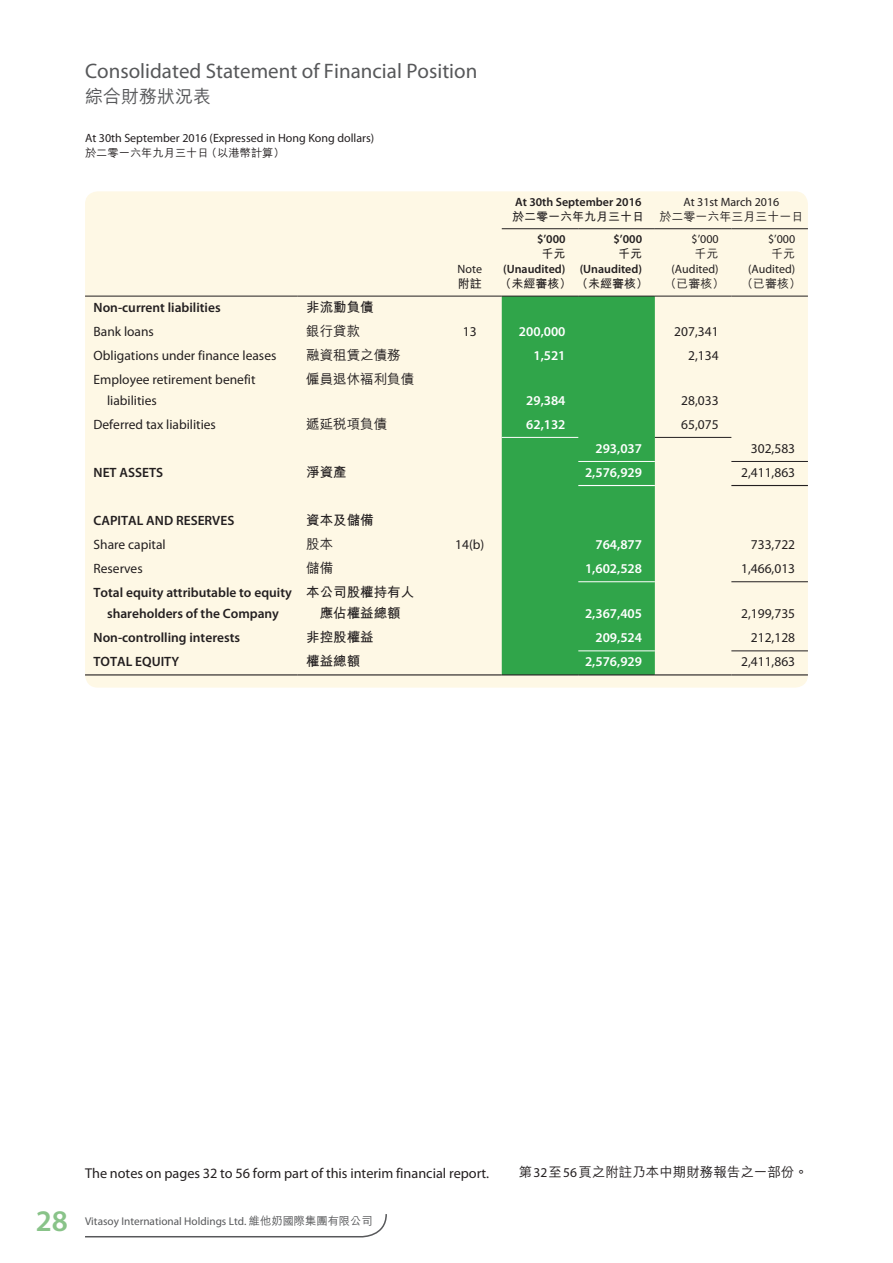
<style>
.page{position:relative;width:893px;height:1263px;background:#fff}
.page>*{position:absolute;margin:0;border:0;box-sizing:border-box;transform-origin:0 0}
.t1{font:600 30px "Myriad Pro";color:#89c389}
.Heading_E_2{font:21px "Myriad Pro";color:#57585a}
.Heading_C_2{font:500 18px "M Hei HK";color:#57585a}
.body_e{font:14.25px "Myriad Pro";color:#231f20}
.Table{font:13.5px "Myriad Pro";color:#231f20}
.Table-2{font:600 13.5px/21px "Myriad Pro";color:#231f20;text-align:center}
.Table-3{font:600 13.5px "Myriad Pro";color:#fff}
.Table_c{font:700 13.5px "M Hei HK";color:#231f20}
.Table_c-2{font:500 13.5px "M Hei HK";color:#231f20}
.body_c{font:500 13.5px "M Hei HK";color:#231f20}
.Table_8pt{font:600 12px "Myriad Pro";color:#231f20}
.Date_e{font:12px "Myriad Pro";color:#231f20}
.Table_8pt-2{font:12px "Myriad Pro";color:#231f20}
.Table_8pt-3{font:700 12px "M Hei HK";color:#231f20}
.Table_8pt-4{font:500 12px "M Hei HK";color:#231f20}
.t2{font:11.25px "Myriad Pro";color:#57585a}
.Date_c{font:500 11.25px "M Hei HK";color:#231f20}
.s1{font-family:"Myriad Pro";font-weight:400}
.s2{font-family:"M Hei HK";font-weight:500}
</style>
<div class="page">
<svg style="left:85px;top:1214px;width:302px;height:24px"></svg>
<div style="left:85px;top:191px;width:723px;height:497px;background:#fef8e5;border-radius:13px"></div>
<div style="left:502px;top:297px;width:153px;height:377px;background:#30a54a"></div>
<hr style="left:85px;top:296px;width:213px;height:1px;background:#231f20">
<hr style="left:298px;top:296px;width:140px;height:1px;background:#231f20">
<hr style="left:438px;top:296px;width:64px;height:1px;background:#231f20">
<hr style="left:502px;top:296px;width:76px;height:1px;background:#231f20">
<hr style="left:578px;top:296px;width:77px;height:1px;background:#231f20">
<hr style="left:655px;top:296px;width:76px;height:1px;background:#231f20">
<hr style="left:731px;top:296px;width:77px;height:1px;background:#231f20">
<hr style="left:655px;top:437px;width:76px;height:1px;background:#231f20">
<hr style="left:731px;top:461px;width:77px;height:1px;background:#231f20">
<hr style="left:731px;top:485px;width:77px;height:1px;background:#231f20">
<hr style="left:731px;top:581px;width:77px;height:1px;background:#231f20">
<hr style="left:731px;top:651px;width:77px;height:1px;background:#231f20">
<hr style="left:578px;top:674px;width:77px;height:1px;background:#231f20">
<hr style="left:731px;top:674px;width:77px;height:1px;background:#231f20">
<hr style="left:502px;top:437px;width:76px;height:1px;background:#fff">
<hr style="left:578px;top:485px;width:77px;height:1px;background:#fff">
<hr style="left:578px;top:581px;width:77px;height:1px;background:#fff">
<hr style="left:578px;top:651px;width:77px;height:1px;background:#fff">
<hr style="left:578px;top:461px;width:77px;height:1px;background:#fff">
<hr style="left:85px;top:674px;width:213px;height:1px;background:#231f20">
<hr style="left:298px;top:674px;width:140px;height:1px;background:#231f20">
<hr style="left:438px;top:674px;width:64px;height:1px;background:#231f20">
<hr style="left:502px;top:674px;width:76px;height:1px;background:#231f20">
<hr style="left:655px;top:674px;width:76px;height:1px;background:#231f20">
<hr style="left:502px;top:228px;width:76px;height:1px;background:#231f20">
<hr style="left:578px;top:228px;width:77px;height:1px;background:#231f20">
<hr style="left:655px;top:228px;width:76px;height:1px;background:#231f20">
<hr style="left:731px;top:228px;width:77px;height:1px;background:#231f20">
<p class="Heading_E_2" style="left:85px;top:58px;width:394px">Consolidated Statement of Financial Position</p>
<p class="Heading_C_2" style="left:85px;top:84px;width:127px">綜合財務狀況表</p>
<p class="Date_e" style="left:85px;top:130px;width:291px">At 30th September 2016 (Expressed in Hong Kong dollars)</p>
<p class="Date_c" style="left:85px;top:144px;width:201px">於二零一六年九月三十日（以港幣計算）</p>
<p class="Table_8pt-2" style="left:458px;top:262px;width:26px">Note</p>
<p class="Table_8pt-3" style="left:458px;top:275px;width:25px">附註</p>
<p class="Table_8pt" style="left:515px;top:194px;width:128px">At 30th September 2016</p>
<p class="Table_8pt-3" style="left:512px;top:208px;width:133px">於二零一六年九月三十日</p>
<p class="Table_8pt" style="left:537px;top:232px;width:30px">$’000</p>
<p class="Table_8pt-3" style="left:542px;top:245px;width:25px">千元</p>
<p class="Table_8pt" style="left:503px;top:262px;width:64px">(Unaudited)</p>
<p class="Table_8pt-3" style="left:500px;top:275px;width:150px">（未經審核）（未經審核）</p>
<p class="Table_8pt" style="left:613px;top:232px;width:30px">$’000</p>
<p class="Table_8pt-3" style="left:618px;top:245px;width:25px">千元</p>
<p class="Table_8pt" style="left:580px;top:262px;width:64px">(Unaudited)</p>
<p class="Table_8pt-2" style="left:683px;top:194px;width:97px">At 31st March 2016</p>
<p class="Table_8pt-4" style="left:659px;top:208px;width:145px">於二零一六年三月三十一日</p>
<p class="Table_8pt-2" style="left:691px;top:232px;width:29px">$’000</p>
<p class="Table_8pt-4" style="left:695px;top:245px;width:25px">千元</p>
<p class="Table_8pt-2" style="left:671px;top:262px;width:49px">(Audited)</p>
<p class="Table_8pt-4" style="left:665px;top:275px;width:61px">（已審核）</p>
<p class="Table_8pt-2" style="left:768px;top:232px;width:29px">$’000</p>
<p class="Table_8pt-4" style="left:771px;top:245px;width:25px">千元</p>
<p class="Table_8pt-2" style="left:748px;top:262px;width:49px">(Audited)</p>
<p class="Table_8pt-4" style="left:741px;top:275px;width:62px">（已審核）</p>
<p class="Table-2" style="left:94px;top:296px;width:129px">Non-current liabilities</p>
<p class="Table_c" style="left:306px;top:297px;width:69px">非流動負債</p>
<p class="Table" style="left:94px;top:323px;width:62px">Bank loans</p>
<p class="Table_c-2" style="left:306px;top:321px;width:55px">銀行貸款</p>
<p class="Table" style="left:463px;top:323px;width:15px">13</p>
<p class="Table-3" style="left:519px;top:322px;width:48px">200,000</p>
<p class="Table" style="left:674px;top:323px;width:46px">207,341</p>
<p class="Table" style="left:94px;top:347px;width:184px">Obligations under finance leases</p>
<p class="Table_c-2" style="left:306px;top:345px;width:96px">融資租賃之債務</p>
<p class="Table-3" style="left:533px;top:347px;width:34px">1,521</p>
<p class="Table" style="left:688px;top:347px;width:32px">2,134</p>
<p class="Table" style="left:94px;top:371px;width:164px">Employee retirement benefit</p>
<p class="Table" style="left:107px;top:392px;width:51px">liabilities</p>
<p class="Table_c-2" style="left:306px;top:369px;width:109px">僱員退休褔利負債</p>
<p class="Table-3" style="left:526px;top:392px;width:41px">29,384</p>
<p class="Table" style="left:681px;top:392px;width:39px">28,033</p>
<p class="Table" style="left:94px;top:416px;width:124px">Deferred tax liabilities</p>
<p class="Table_c-2" style="left:306px;top:414px;width:82px">遞延稅項負債</p>
<p class="Table-3" style="left:526px;top:416px;width:41px">62,132</p>
<p class="Table" style="left:681px;top:416px;width:39px">65,075</p>
<p class="Table-3" style="left:595px;top:440px;width:48px">293,037</p>
<p class="Table" style="left:751px;top:440px;width:46px">302,583</p>
<p class="Table-2" style="left:94px;top:462px;width:71px">NET ASSETS</p>
<p class="Table_c" style="left:306px;top:462px;width:42px">淨資產</p>
<p class="Table-3" style="left:585px;top:464px;width:59px">2,576,929</p>
<p class="Table" style="left:741px;top:464px;width:56px">2,411,863</p>
<p class="Table-2" style="left:94px;top:510px;width:142px">CAPITAL AND RESERVES</p>
<p class="Table_c" style="left:306px;top:510px;width:69px">資本及儲備</p>
<p class="Table" style="left:94px;top:536px;width:74px">Share capital</p>
<p class="Table_c-2" style="left:306px;top:534px;width:28px">股本</p>
<p class="Table" style="left:455px;top:536px;width:31px">14(b)</p>
<p class="Table-3" style="left:595px;top:536px;width:48px">764,877</p>
<p class="Table" style="left:751px;top:536px;width:46px">733,722</p>
<p class="Table" style="left:94px;top:560px;width:51px">Reserves</p>
<p class="Table_c-2" style="left:306px;top:558px;width:28px">儲備</p>
<p class="Table-3" style="left:585px;top:560px;width:59px">1,602,528</p>
<p class="Table" style="left:741px;top:560px;width:56px">1,466,013</p>
<p class="Table-2" style="left:94px;top:582px;width:200px">Total equity attributable to equity shareholders of the Company</p>
<p class="Table_c" style="left:306px;top:582px;width:109px">本公司股權持有人</p>
<p class="Table_c" style="left:320px;top:603px;width:82px">應佔權益總額</p>
<p class="Table-3" style="left:585px;top:605px;width:59px">2,367,405</p>
<p class="Table" style="left:741px;top:605px;width:56px">2,199,735</p>
<p class="Table-2" style="left:94px;top:627px;width:148px">Non-controlling interests</p>
<p class="Table_c" style="left:306px;top:627px;width:69px">非控股權益</p>
<p class="Table-3" style="left:595px;top:629px;width:48px">209,524</p>
<p class="Table" style="left:751px;top:629px;width:46px">212,128</p>
<p class="Table-2" style="left:94px;top:651px;width:87px">TOTAL EQUITY</p>
<p class="Table_c" style="left:306px;top:652px;width:55px">權益總額</p>
<p class="Table-3" style="left:585px;top:653px;width:59px">2,576,929</p>
<p class="Table" style="left:741px;top:653px;width:56px">2,411,863</p>
<p class="body_e" style="left:85px;top:1164px;width:405px">The notes on pages 32 to 56 form part of this interim financial report.</p>
<p class="body_c" style="left:519px;top:1162px;width:291px">第<span class="s1">32</span>至<span class="s1">56</span>頁之附註乃本中期財務報告之一部份。</p>
<p class="t1" style="left:36px;top:1202px;width:34px">28</p>
<p class="t2" style="left:85px;top:1214px;width:289px">Vitasoy International Holdings Ltd. <span class="s2">維他奶國際集團有限公司</span></p>
</div>
